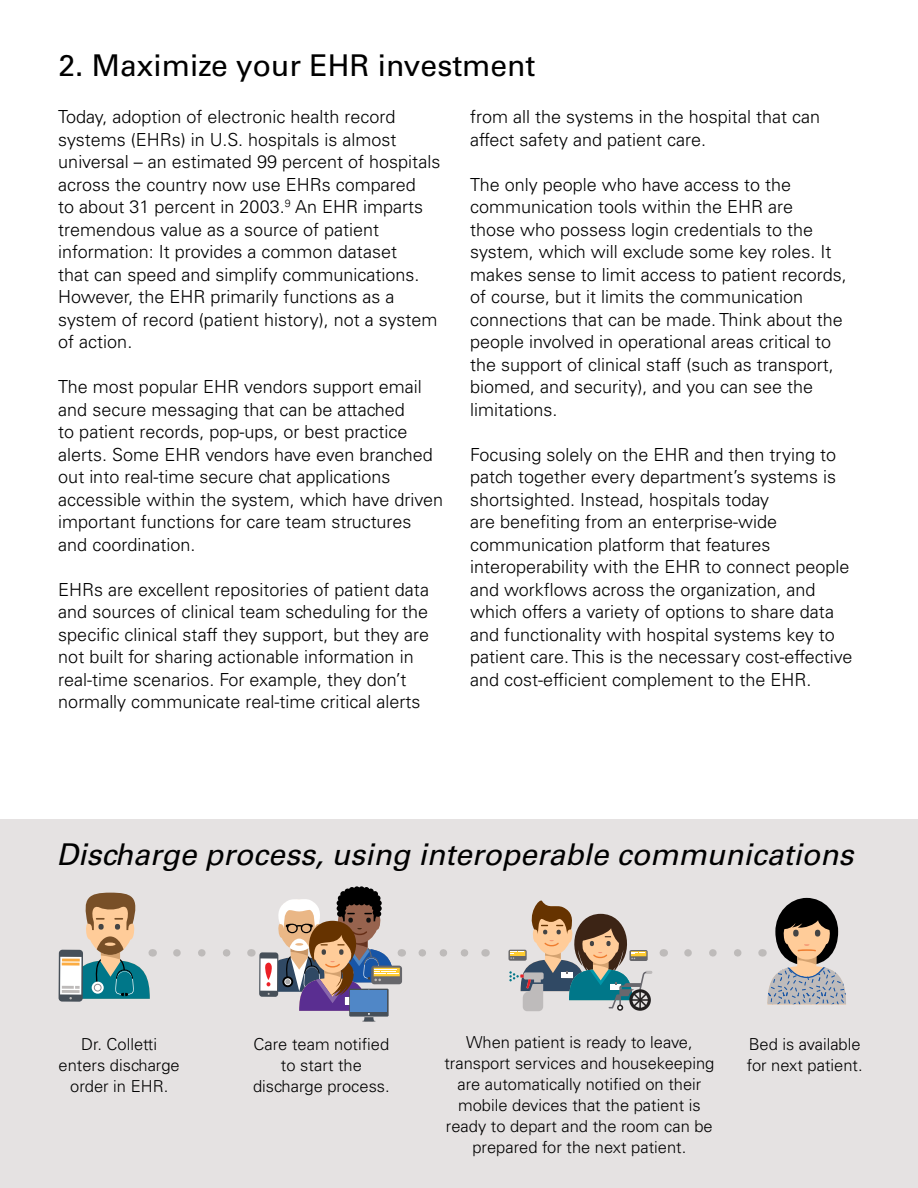
<style>
.page{position:relative;width:918px;height:1188px;background:#fff}
.page>*{position:absolute;margin:0;border:0;box-sizing:border-box;transform-origin:0 0}
.t1{font:italic 30px "Univers LT Std";color:#000}
.t2{font:30px "Univers LT Std";color:#000}
.t3{font:300 18px/22.5px "Univers LT Std";color:#000}
.t4{font:300 16.5px/21px "Univers LT Std";color:#000;text-align:center}
</style>
<div class="page">
<div style="left:0;top:819px;width:918px;height:369px;background:#e5e2e2"></div>
<svg style="left:177px;top:949px;width:54px;height:8px"></svg>
<div style="left:259px;top:952px;width:19px;height:45px;background:#475059;border-radius:3px"></div>
<div style="left:260px;top:958px;width:17px;height:33px;background:#fff"></div>
<div style="left:59px;top:950px;width:24px;height:52px;background:#475059;border-radius:4px"></div>
<div style="left:60px;top:957px;width:22px;height:38px;background:#fff"></div>
<svg style="left:62px;top:893px;width:91px;height:106px"></svg>
<svg style="left:422px;top:949px;width:46px;height:8px"></svg>
<svg style="left:264px;top:886px;width:138px;height:136px"></svg>
<svg style="left:688px;top:949px;width:54px;height:8px"></svg>
<svg style="left:762px;top:899px;width:84px;height:106px"></svg>
<svg style="left:509px;top:900px;width:143px;height:111px"></svg>
<h1 class="t2" style="left:58px;top:48px;width:479px">2. Maximize your EHR investment</h1>
<p class="t3" style="left:58px;top:106px;width:384px">Today, adoption of electronic health record systems (EHRs) in U.S. hospitals is almost universal – an estimated 99 percent of hospitals across the country now use EHRs compared<br>to about 31 percent in 2003.<sup>9</sup> An EHR imparts tremendous value as a source of patient information: It provides a common dataset<br>that can speed and simplify communications.<br>However, the EHR primarily functions as a system of record (patient history), not a system of action.</p>
<p class="t3" style="left:58px;top:376px;width:386px">The most popular EHR vendors support email and secure messaging that can be attached<br>to patient records, pop-ups, or best practice alerts. Some EHR vendors have even branched out into real-time secure chat applications accessible within the system, which have driven important functions for care team structures and coordination.</p>
<p class="t3" style="left:58px;top:578px;width:372px">EHRs are excellent repositories of patient data and sources of clinical team scheduling for the specific clinical staff they support, but they are not built for sharing actionable information in real-time scenarios. For example, they don’t normally communicate real-time critical alerts</p>
<p class="t3" style="left:470px;top:106px;width:352px">from all the systems in the hospital that can affect safety and patient care.</p>
<p class="t3" style="left:470px;top:173px;width:378px">The only people who have access to the communication tools within the EHR are<br>those who possess login credentials to the system, which will exclude some key roles. It makes sense to limit access to patient records, of course, but it limits the communication connections that can be made. Think about the people involved in operational areas critical to the support of clinical staff (such as transport, biomed, and security), and you can see the limitations.</p>
<p class="t3" style="left:470px;top:443px;width:384px">Focusing solely on the EHR and then trying to patch together every department’s systems is shortsighted. Instead, hospitals today<br>are benefiting from an enterprise-wide communication platform that features interoperability with the EHR to connect people and workflows across the organization, and which offers a variety of options to share data and functionality with hospital systems key to patient care. This is the necessary cost-effective and cost-efficient complement to the EHR.</p>
<h1 class="t1" style="left:56px;top:837px;width:798px">Discharge process, using interoperable communications</h1>
<p class="t4" style="left:59px;top:1033px;width:123px">Dr. Colletti enters discharge order in EHR.</p>
<p class="t4" style="left:253px;top:1033px;width:138px">Care team notified to start the discharge process.</p>
<p class="t4" style="left:444px;top:1031px;width:271px">When patient is ready to leave, transport services and housekeeping are automatically notified on their mobile devices that the patient is ready to depart and the room can be prepared for the next patient.</p>
<p class="t4" style="left:747px;top:1033px;width:117px;text-align:left">Bed is available for next patient.</p>
</div>
